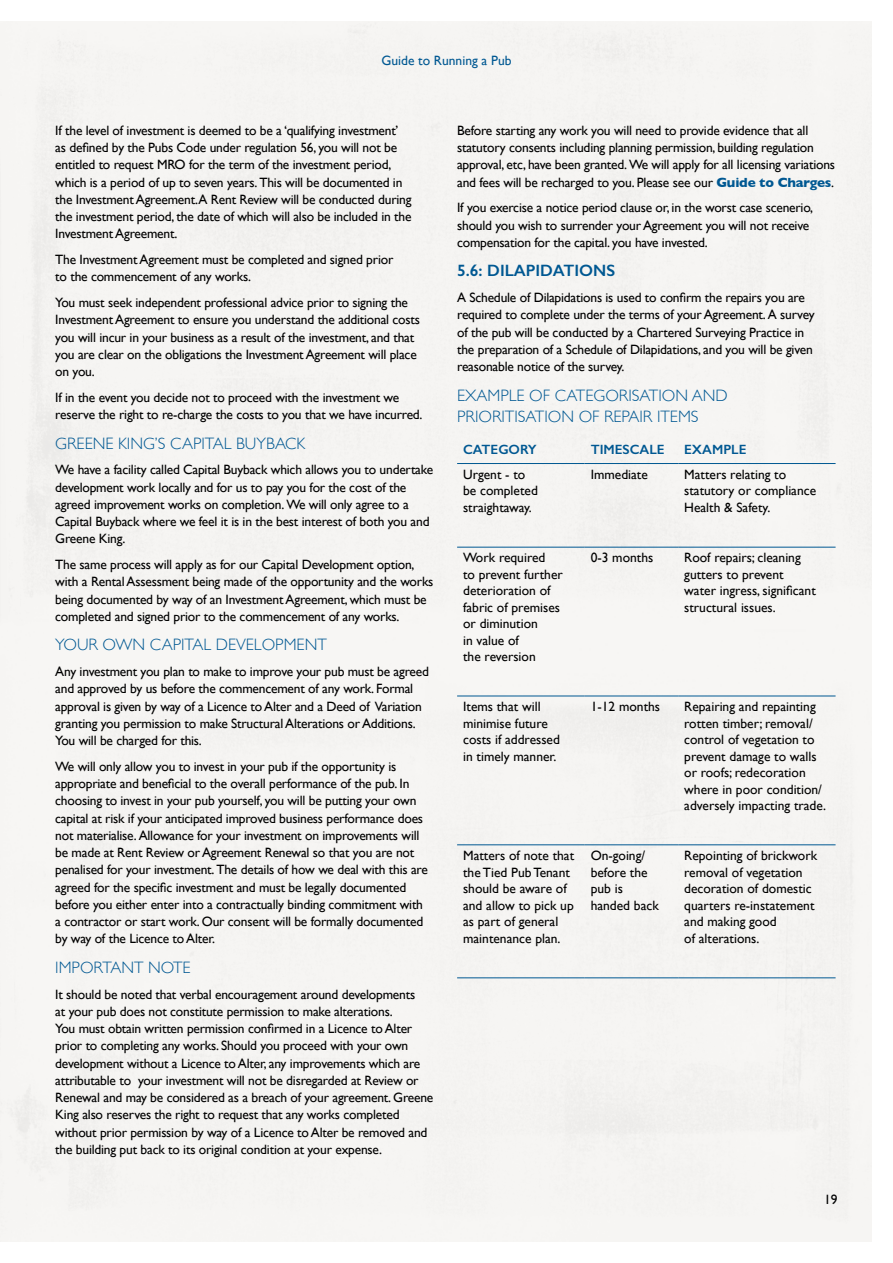
<style>
.page{position:relative;width:893px;height:1263px;background:#fff}
.page>*{position:absolute;margin:0;border:0;box-sizing:border-box;transform-origin:0 0}
.t1{font:300 16.5px/21px "Gill Sans";color:#005892}
.t2{font:600 16.5px "Gill Sans";color:#005892}
.t3{font:13.5px/17.2px "Gill Sans";letter-spacing:-.015em;color:#000}
.t4{font:600 13.5px "Gill Sans";color:#005892}
.t5{font:13.5px "Gill Sans";color:#005892}
.s1{font-weight:700;color:#005892}
</style>
<div class="page">
<div style="left:0;top:21px;width:872px;height:1221px;background:#f5f4f2"></div>
<p class="t5" style="left:381px;top:52px;width:132px">Guide to Running a Pub</p>
<p class="t3" style="left:55px;top:121px;width:358px">If the level of investment is deemed to be a ‘qualifying investment’ as defined by the Pubs Code under regulation 56, you will not be entitled to request MRO for the term of the investment period, which is a period of up to seven years. This will be documented in the Investment Agreement.A Rent Review will be conducted during the investment period, the date of which will also be included in the Investment Agreement.</p>
<p class="t3" style="left:55px;top:251px;width:340px">The Investment Agreement must be completed and signed prior to the commencement of any works.</p>
<p class="t3" style="left:55px;top:294px;width:366px">You must seek independent professional advice prior to signing the Investment Agreement to ensure you understand the additional costs you will incur in your business as a result of the investment, and that you are clear on the obligations the Investment Agreement will place on you.</p>
<p class="t3" style="left:55px;top:389px;width:369px">If in the event you decide not to proceed with the investment we reserve the right to re-charge the costs to you that we have incurred.</p>
<p class="t1" style="left:55px;top:432px;width:251px">GREENE KING’S CAPITAL BUYBACK</p>
<p class="t3" style="left:55px;top:461px;width:379px">We have a facility called Capital Buyback which allows you to undertake development work locally and for us to pay you for the cost of the agreed improvement works on completion. We will only agree to a Capital Buyback where we feel it is in the best interest of both you and Greene King.</p>
<p class="t3" style="left:55px;top:556px;width:380px">The same process will apply as for our Capital Development option, with a Rental Assessment being made of the opportunity and the works being documented by way of an Investment Agreement, which must be completed and signed prior to the commencement of any works.</p>
<p class="t1" style="left:55px;top:634px;width:273px">YOUR OWN CAPITAL DEVELOPMENT</p>
<p class="t3" style="left:55px;top:663px;width:375px">Any investment you plan to make to improve your pub must be agreed and approved by us before the commencement of any work. Formal approval is given by way of a Licence to Alter and a Deed of Variation granting you permission to make Structural Alterations or Additions.<br>You will be charged for this.</p>
<p class="t3" style="left:55px;top:757px;width:374px">We will only allow you to invest in your pub if the opportunity is appropriate and beneficial to the overall performance of the pub. In choosing to invest in your pub yourself, you will be putting your own capital at risk if your anticipated improved business performance does not materialise. Allowance for your investment on improvements will be made at Rent Review or Agreement Renewal so that you are not penalised for your investment. The details of how we deal with this are agreed for the specific investment and must be legally documented before you either enter into a contractually binding commitment with a contractor or start work. Our consent will be formally documented by way of the Licence to Alter.</p>
<p class="t1" style="left:55px;top:956px;width:137px">IMPORTANT NOTE</p>
<p class="t3" style="left:55px;top:985px;width:380px">It should be noted that verbal encouragement around developments<br>at your pub does not constitute permission to make alterations.<br>You must obtain written permission confirmed in a Licence to Alter prior to completing any works. Should you proceed with your own development without a Licence to Alter, any improvements which are attributable to your investment will not be disregarded at Review or Renewal and may be considered as a breach of your agreement. Greene King also reserves the right to request that any works completed without prior permission by way of a Licence to Alter be removed and the building put back to its original condition at your expense.</p>
<p class="t3" style="left:457px;top:121px;width:380px">Before starting any work you will need to provide evidence that all statutory consents including planning permission, building regulation approval, etc, have been granted. We will apply for all licensing variations and fees will be recharged to you. Please see our <span class="s1">Guide to Charges</span>.</p>
<p class="t3" style="left:457px;top:199px;width:358px">If you exercise a notice period clause or, in the worst case scenerio, should you wish to surrender your Agreement you will not receive compensation for the capital. you have invested.</p>
<p class="t2" style="left:457px;top:261px;width:160px">5.6: DILAPIDATIONS</p>
<p class="t3" style="left:457px;top:289px;width:359px">A Schedule of Dilapidations is used to confirm the repairs you are required to complete under the terms of your Agreement. A survey of the pub will be conducted by a Chartered Surveying Practice in the preparation of a Schedule of Dilapidations, and you will be given reasonable notice of the survey.</p>
<p class="t1" style="left:457px;top:384px;width:272px">EXAMPLE OF CATEGORISATION AND<br>PRIORITISATION OF REPAIR ITEMS</p>
<p class="t4" style="left:463px;top:441px;width:75px">CATEGORY</p>
<p class="t4" style="left:591px;top:441px;width:75px">TIMESCALE</p>
<p class="t4" style="left:684px;top:441px;width:64px">EXAMPLE</p>
<p class="t3" style="left:463px;top:466px;width:76px;line-height:16.5px">Urgent - to be completed straightaway.</p>
<p class="t3" style="left:591px;top:465px;width:59px">Immediate</p>
<p class="t3" style="left:684px;top:466px;width:133px;line-height:16.5px">Matters relating to statutory or compliance<br>Health &amp; Safety.</p>
<p class="t3" style="left:463px;top:549px;width:101px;line-height:16.5px">Work required<br>to prevent further deterioration of fabric of premises or diminution<br>in value of<br>the reversion</p>
<p class="t3" style="left:591px;top:549px;width:64px">0-3 months</p>
<p class="t3" style="left:684px;top:549px;width:133px;line-height:16.5px">Roof repairs; cleaning gutters to prevent water ingress, significant structural issues.</p>
<p class="t3" style="left:463px;top:698px;width:98px;line-height:16.5px">Items that will minimise future costs if addressed in timely manner.</p>
<p class="t3" style="left:591px;top:698px;width:71px">1-12 months</p>
<p class="t3" style="left:684px;top:698px;width:143px;line-height:16.5px">Repairing and repainting rotten timber; removal/ control of vegetation to prevent damage to walls or roofs; redecoration where in poor condition/ adversely impacting trade.</p>
<p class="t3" style="left:463px;top:847px;width:113px;line-height:16.5px">Matters of note that the Tied Pub Tenant should be aware of and allow to pick up as part of general maintenance plan.</p>
<p class="t3" style="left:591px;top:847px;width:70px;line-height:16.5px">On-going/ before the pub is handed back</p>
<p class="t3" style="left:684px;top:847px;width:134px;line-height:16.5px">Repointing of brickwork removal of vegetation decoration of domestic quarters re-instatement and making good<br>of alterations.</p>
<p class="t3" style="left:824px;top:1191px;width:15px">19</p>
</div>
